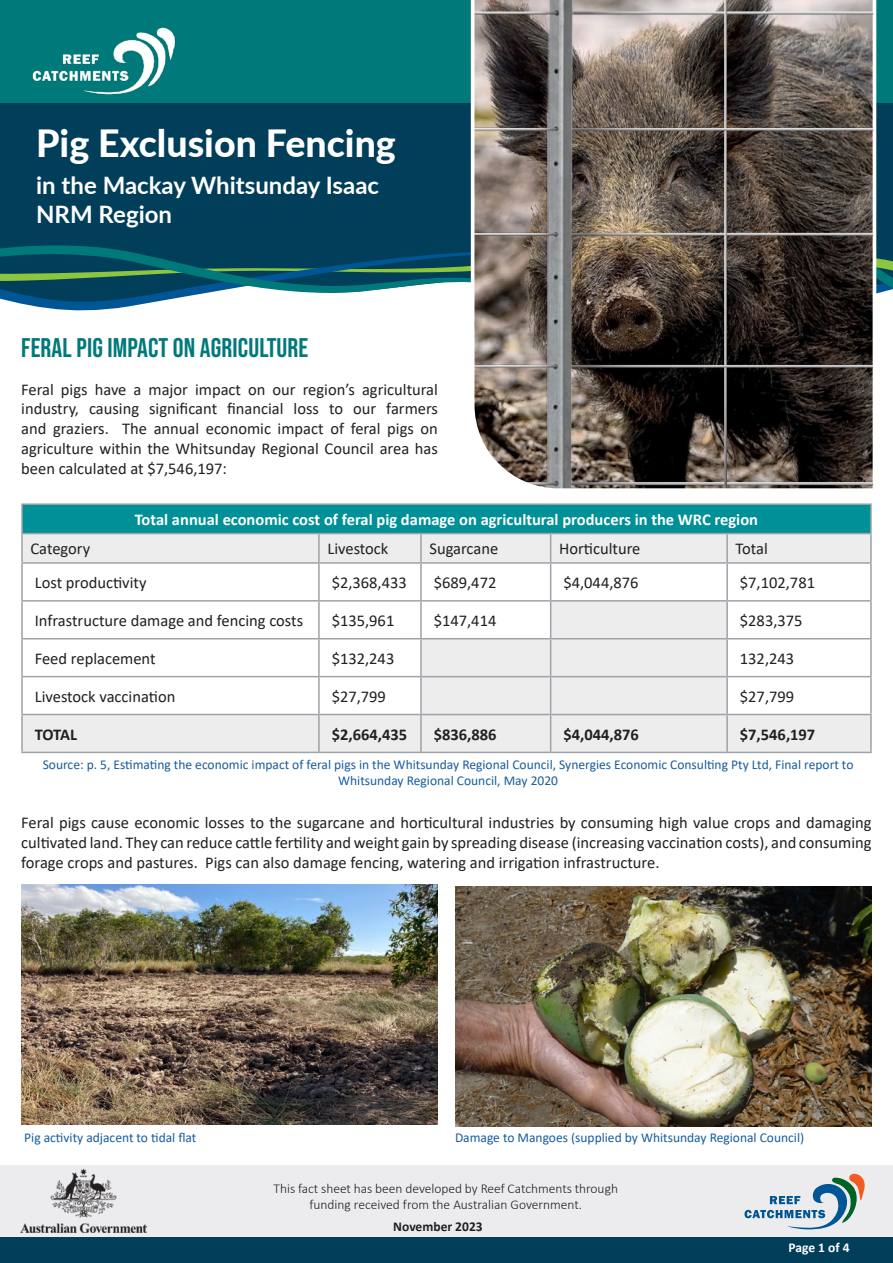
<style>
.page{position:relative;width:893px;height:1263px;background:#fff}
.page>*{position:absolute;margin:0;border:0;box-sizing:border-box;transform-origin:0 0}
.t1{font:800 37.5px "Lato";color:#fff}
.Heading{font:27px "Bebas Neue";letter-spacing:.005em;color:#00797a}
.t2{font:700 24px/28.8px "Lato";color:#fff}
.t3{font:16.5px/19.8px "Calibri";color:#231f20;text-align:justify}
.table_heading{font:700 16.5px "Calibri";color:#fff}
.t4{font:700 16.5px "Calibri";color:#231f20}
.Reference_heading{font:13.5px/16.5px "Calibri";color:#175d9e;text-align:center}
.t5{font:300 13.5px/16.2px "Calibri";color:#231f20;text-align:center}
.t6{font:700 13.5px "Calibri";color:#231f20}
.t7{font:700 13.5px "Calibri";letter-spacing:-.005em;color:#fff}
</style>
<div class="page">
<div style="left:0;top:1165px;width:893px;height:72px;background:#ececee"></div>
<div style="left:0;top:1238px;width:893px;height:25px;background:#003e5a"></div>
<svg style="left:744px;top:1174px;width:121px;height:55px"></svg>
<img style="left:20px;top:1168px;width:127px;height:64px">
<div style="left:0;top:0;width:893px;height:251px;background:#00797a"></div>
<div style="left:0;top:103px;width:893px;height:135px;background:#003e5a"></div>
<img style="left:32px;top:27px;width:143px;height:68px">
<div style="left:0;top:238px;width:893px;height:5px;background:#003e5a"></div>
<svg style="left:0;top:243px;width:893px;height:68px"></svg>
<div style="left:22px;top:504px;width:849px;height:30px;background:#009097"></div>
<svg style="left:23px;top:534px;width:847px;height:218px"></svg>
<hr style="left:21px;top:534px;width:2px;height:28px;background:#a0a1a9">
<hr style="left:318px;top:534px;width:2px;height:28px;background:#a0a1a9">
<hr style="left:420px;top:534px;width:2px;height:28px;background:#a0a1a9">
<svg style="left:550px;top:534px;width:1px;height:28px"></svg>
<hr style="left:726px;top:534px;width:2px;height:28px;background:#a0a1a9">
<hr style="left:870px;top:534px;width:2px;height:28px;background:#a0a1a9">
<hr style="left:21px;top:562px;width:298px;height:2px;background:#a0a1a9">
<hr style="left:21px;top:564px;width:2px;height:36px;background:#a0a1a9">
<hr style="left:319px;top:562px;width:102px;height:2px;background:#a0a1a9">
<hr style="left:318px;top:564px;width:2px;height:36px;background:#a0a1a9">
<hr style="left:421px;top:562px;width:130px;height:2px;background:#a0a1a9">
<hr style="left:420px;top:564px;width:2px;height:36px;background:#a0a1a9">
<hr style="left:551px;top:562px;width:176px;height:2px;background:#a0a1a9">
<hr style="left:550px;top:564px;width:1px;height:36px;background:#a0a1a9">
<hr style="left:727px;top:562px;width:145px;height:2px;background:#a0a1a9">
<hr style="left:726px;top:564px;width:2px;height:36px;background:#a0a1a9">
<hr style="left:870px;top:564px;width:2px;height:36px;background:#a0a1a9">
<hr style="left:21px;top:600px;width:298px;height:2px;background:#a0a1a9">
<hr style="left:21px;top:602px;width:2px;height:36px;background:#a0a1a9">
<hr style="left:319px;top:600px;width:102px;height:2px;background:#a0a1a9">
<hr style="left:318px;top:602px;width:2px;height:36px;background:#a0a1a9">
<hr style="left:421px;top:600px;width:130px;height:2px;background:#a0a1a9">
<hr style="left:420px;top:602px;width:2px;height:36px;background:#a0a1a9">
<hr style="left:551px;top:600px;width:176px;height:2px;background:#a0a1a9">
<hr style="left:550px;top:602px;width:1px;height:36px;background:#a0a1a9">
<hr style="left:727px;top:600px;width:145px;height:2px;background:#a0a1a9">
<hr style="left:726px;top:602px;width:2px;height:36px;background:#a0a1a9">
<hr style="left:870px;top:602px;width:2px;height:36px;background:#a0a1a9">
<hr style="left:21px;top:638px;width:298px;height:1px;background:#a0a1a9">
<hr style="left:21px;top:639px;width:2px;height:37px;background:#a0a1a9">
<hr style="left:319px;top:638px;width:102px;height:1px;background:#a0a1a9">
<hr style="left:318px;top:639px;width:2px;height:37px;background:#a0a1a9">
<hr style="left:421px;top:638px;width:130px;height:1px;background:#a0a1a9">
<hr style="left:420px;top:639px;width:2px;height:37px;background:#a0a1a9">
<hr style="left:551px;top:638px;width:176px;height:1px;background:#a0a1a9">
<hr style="left:550px;top:639px;width:1px;height:37px;background:#a0a1a9">
<hr style="left:727px;top:638px;width:145px;height:1px;background:#a0a1a9">
<hr style="left:726px;top:639px;width:2px;height:37px;background:#a0a1a9">
<hr style="left:870px;top:639px;width:2px;height:37px;background:#a0a1a9">
<hr style="left:21px;top:676px;width:298px;height:1px;background:#a0a1a9">
<hr style="left:21px;top:677px;width:2px;height:37px;background:#a0a1a9">
<hr style="left:319px;top:676px;width:102px;height:1px;background:#a0a1a9">
<hr style="left:318px;top:677px;width:2px;height:37px;background:#a0a1a9">
<hr style="left:421px;top:676px;width:130px;height:1px;background:#a0a1a9">
<hr style="left:420px;top:677px;width:2px;height:37px;background:#a0a1a9">
<hr style="left:551px;top:676px;width:176px;height:1px;background:#a0a1a9">
<hr style="left:550px;top:677px;width:1px;height:37px;background:#a0a1a9">
<hr style="left:727px;top:676px;width:145px;height:1px;background:#a0a1a9">
<hr style="left:726px;top:677px;width:2px;height:37px;background:#a0a1a9">
<hr style="left:870px;top:677px;width:2px;height:37px;background:#a0a1a9">
<hr style="left:21px;top:714px;width:298px;height:1px;background:#a0a1a9">
<hr style="left:21px;top:715px;width:2px;height:37px;background:#a0a1a9">
<hr style="left:319px;top:714px;width:102px;height:1px;background:#a0a1a9">
<hr style="left:318px;top:715px;width:2px;height:37px;background:#a0a1a9">
<hr style="left:421px;top:714px;width:130px;height:1px;background:#a0a1a9">
<hr style="left:420px;top:715px;width:2px;height:37px;background:#a0a1a9">
<hr style="left:551px;top:714px;width:176px;height:1px;background:#a0a1a9">
<hr style="left:550px;top:715px;width:1px;height:37px;background:#a0a1a9">
<hr style="left:727px;top:714px;width:145px;height:1px;background:#a0a1a9">
<hr style="left:726px;top:715px;width:2px;height:37px;background:#a0a1a9">
<hr style="left:870px;top:715px;width:2px;height:37px;background:#a0a1a9">
<hr style="left:21px;top:752px;width:298px;height:1px;background:#a0a1a9">
<hr style="left:319px;top:752px;width:102px;height:1px;background:#a0a1a9">
<hr style="left:421px;top:752px;width:130px;height:1px;background:#a0a1a9">
<hr style="left:551px;top:752px;width:176px;height:1px;background:#a0a1a9">
<hr style="left:727px;top:752px;width:145px;height:1px;background:#a0a1a9">
<hr style="left:21px;top:503px;width:298px;height:2px;background:#a0a1a9">
<hr style="left:21px;top:505px;width:2px;height:28px;background:#a0a1a9">
<hr style="left:319px;top:503px;width:102px;height:2px;background:#a0a1a9">
<hr style="left:421px;top:503px;width:130px;height:2px;background:#a0a1a9">
<hr style="left:551px;top:503px;width:176px;height:2px;background:#a0a1a9">
<hr style="left:727px;top:503px;width:145px;height:2px;background:#a0a1a9">
<hr style="left:870px;top:505px;width:2px;height:28px;background:#a0a1a9">
<hr style="left:21px;top:533px;width:298px;height:1px;background:#a0a1a9">
<hr style="left:319px;top:533px;width:102px;height:1px;background:#a0a1a9">
<hr style="left:421px;top:533px;width:130px;height:1px;background:#a0a1a9">
<hr style="left:551px;top:533px;width:176px;height:1px;background:#a0a1a9">
<hr style="left:727px;top:533px;width:145px;height:1px;background:#a0a1a9">
<img style="left:21px;top:885px;width:417px;height:239px">
<img style="left:455px;top:886px;width:417px;height:240px">
<svg style="left:470px;top:0;width:408px;height:489px;background:#5f5751"></svg>
<p class="t1" style="left:36px;top:115px;width:361px">Pig Exclusion Fencing</p>
<p class="t2" style="left:36px;top:170px;width:344px">in the Mackay Whitsunday Isaac<br>NRM Region</p>
<p class="Heading" style="left:21px;top:332px;width:289px">FERAL PIG IMPACT ON AGRICULTURE</p>
<p class="t3" style="left:21px;top:379px;width:418px">Feral pigs have a major impact on our region’s agricultural industry, causing significant financial loss to our farmers and graziers. The annual economic impact of feral pigs on agriculture within the Whitsunday Regional Council area has been calculated at $7,546,197:</p>
<p class="table_heading" style="left:135px;top:508px;width:625px">Total annual economic cost of feral pig damage on agricultural producers in the WRC region</p>
<p class="t3" style="left:31px;top:539px;width:61px">Category</p>
<p class="t3" style="left:327px;top:539px;width:63px">Livestock</p>
<p class="t3" style="left:429px;top:539px;width:70px">Sugarcane</p>
<p class="t3" style="left:559px;top:539px;width:83px">Horticulture</p>
<p class="t3" style="left:736px;top:539px;width:34px">Total</p>
<p class="t3" style="left:35px;top:572px;width:113px">Lost productivity</p>
<p class="t3" style="left:332px;top:572px;width:77px">$2,368,433</p>
<p class="t3" style="left:434px;top:572px;width:64px">$689,472</p>
<p class="t3" style="left:563px;top:572px;width:77px">$4,044,876</p>
<p class="t3" style="left:740px;top:572px;width:77px">$7,102,781</p>
<p class="t3" style="left:35px;top:610px;width:270px">Infrastructure damage and fencing costs</p>
<p class="t3" style="left:332px;top:610px;width:64px">$135,961</p>
<p class="t3" style="left:434px;top:610px;width:64px">$147,414</p>
<p class="t3" style="left:740px;top:610px;width:64px">$283,375</p>
<p class="t3" style="left:35px;top:648px;width:122px">Feed replacement</p>
<p class="t3" style="left:332px;top:648px;width:64px">$132,243</p>
<p class="t3" style="left:740px;top:648px;width:56px">132,243</p>
<p class="t3" style="left:35px;top:686px;width:142px">Livestock vaccination</p>
<p class="t3" style="left:332px;top:686px;width:56px">$27,799</p>
<p class="t3" style="left:740px;top:686px;width:56px">$27,799</p>
<p class="t4" style="left:35px;top:722px;width:44px">TOTAL</p>
<p class="t4" style="left:332px;top:722px;width:77px">$2,664,435</p>
<p class="t4" style="left:434px;top:722px;width:64px">$836,886</p>
<p class="t4" style="left:563px;top:722px;width:77px">$4,044,876</p>
<p class="t4" style="left:740px;top:722px;width:77px">$7,546,197</p>
<p class="Reference_heading" style="left:43px;top:756px;width:812px">Source: p. 5, Estimating the economic impact of feral pigs in the Whitsunday Regional Council, Synergies Economic Consulting Pty Ltd, Final report to<br>Whitsunday Regional Council, May 2020</p>
<p class="t3" style="left:21px;top:812px;width:852px">Feral pigs cause economic losses to the sugarcane and horticultural industries by consuming high value crops and damaging cultivated land. They can reduce cattle fertility and weight gain by spreading disease (increasing vaccination costs), and consuming forage crops and pastures. Pigs can also damage fencing, watering and irrigation infrastructure.</p>
<p class="Reference_heading" style="left:24px;top:1129px;width:174px">Pig activity adjacent to tidal flat</p>
<p class="Reference_heading" style="left:455px;top:1129px;width:351px">Damage to Mangoes (supplied by Whitsunday Regional Council)</p>
<p class="t5" style="left:274px;top:1180px;width:346px">This fact sheet has been developed by Reef Catchments through funding received from the Australian Government.</p>
<p class="t6" style="left:393px;top:1217px;width:91px">November 2023</p>
<p class="t7" style="left:788px;top:1238px;width:63px">Page 1 of 4</p>
</div>
